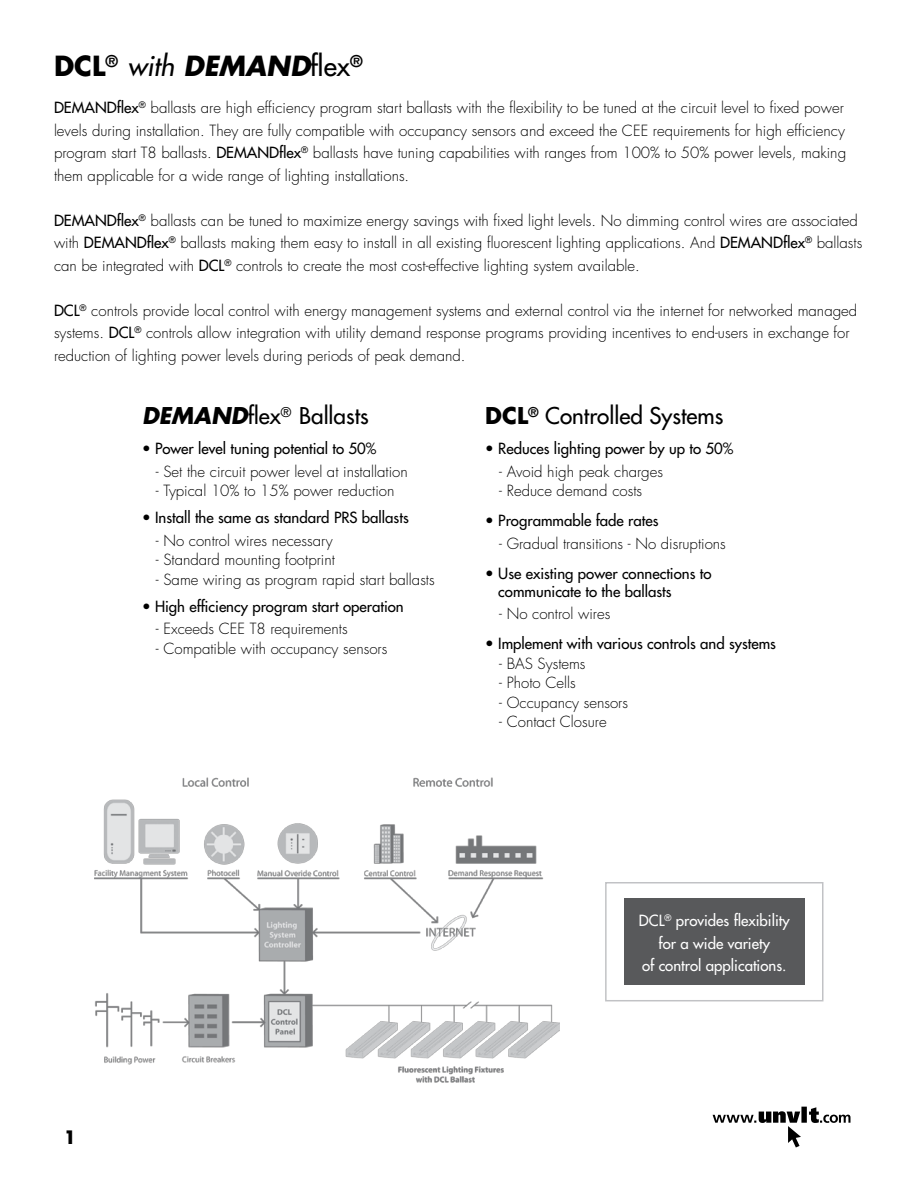
<style>
.page{position:relative;width:918px;height:1188px;background:#fff}
.page>*{position:absolute;margin:0;border:0;box-sizing:border-box;transform-origin:0 0}
.t1{font:italic 700 27px "Futura";color:#000}
.t2{font:22.5px "Futura";color:#000}
.t3{font:700 18px "Futura";color:#000}
.t4{font:300 15px/22.5px "Futura";color:#000}
.t5{font:15px/18px "Futura";color:#000}
.t6{font:15px/22.5px "Futura";color:#fff;text-align:center}
.s1{font-style:normal}
.s2{font-weight:400}
.s3{font-weight:400;font-style:normal}
.s4{font-weight:700;font-style:italic}
.s5{font-weight:700}
</style>
<div class="page">
<svg style="left:713px;top:1107px;width:137px;height:41px"></svg>
<img style="left:94px;top:777px;width:466px;height:306px">
<div style="left:605px;top:882px;width:219px;height:119px;border:2px solid #a7a9ac"></div>
<div style="left:624px;top:899px;width:181px;height:86px;background:#58595b"></div>
<h1 class="t1" style="left:54px;top:47px;width:310px"><span class="s1">DCL</span><sup>®</sup> <span class="s2">with</span> DEMAND<span class="s3">flex</span><sup>®</sup></h1>
<p class="t4" style="left:54px;top:97px;width:794px"><span class="s2">DEMANDflex</span><sup>®</sup> ballasts are high efficiency program start ballasts with the flexibility to be tuned at the circuit level to fixed power levels during installation. They are fully compatible with occupancy sensors and exceed the CEE requirements for high efficiency program start T8 ballasts. <span class="s2">DEMANDflex</span><sup>®</sup> ballasts have tuning capabilities with ranges from 100% to 50% power levels, making them applicable for a wide range of lighting installations.</p>
<p class="t4" style="left:54px;top:209px;width:810px"><span class="s2">DEMANDflex</span><sup>®</sup> ballasts can be tuned to maximize energy savings with fixed light levels. No dimming control wires are associated with <span class="s2">DEMANDflex</span><sup>®</sup> ballasts making them easy to install in all existing fluorescent lighting applications. And <span class="s2">DEMANDflex</span><sup>®</sup> ballasts can be integrated with <span class="s2">DCL</span><sup>®</sup> controls to create the most cost-effective lighting system available.</p>
<p class="t4" style="left:54px;top:299px;width:805px"><span class="s2">DCL</span><sup>®</sup> controls provide local control with energy management systems and external control via the internet for networked managed systems. <span class="s2">DCL</span><sup>®</sup> controls allow integration with utility demand response programs providing incentives to end-users in exchange for reduction of lighting power levels during periods of peak demand.</p>
<h2 class="t2" style="left:142px;top:401px;width:228px"><span class="s4">DEMAND</span>flex<sup>®</sup> Ballasts</h2>
<p class="t5" style="left:142px;top:439px;width:236px">• Power level tuning potential to 50%</p>
<p class="t4" style="left:156px;top:460px;width:253px">- Set the circuit power level at installation</p>
<p class="t4" style="left:156px;top:480px;width:240px">- Typical 10% to 15% power reduction</p>
<p class="t5" style="left:142px;top:508px;width:268px">• Install the same as standard PRS ballasts</p>
<p class="t4" style="left:156px;top:529px;width:178px">- No control wires necessary</p>
<p class="t4" style="left:156px;top:549px;width:180px">- Standard mounting footprint</p>
<p class="t4" style="left:156px;top:568px;width:280px">- Same wiring as program rapid start ballasts</p>
<p class="t5" style="left:142px;top:597px;width:263px">• High efficiency program start operation</p>
<p class="t4" style="left:156px;top:618px;width:193px">- Exceeds CEE T8 requirements</p>
<p class="t4" style="left:156px;top:637px;width:233px">- Compatible with occupancy sensors</p>
<h2 class="t2" style="left:485px;top:401px;width:240px"><span class="s5">DCL</span><sup>®</sup> Controlled Systems</h2>
<p class="t5" style="left:485px;top:439px;width:250px">• Reduces lighting power by up to 50%</p>
<p class="t4" style="left:499px;top:460px;width:165px">- Avoid high peak charges</p>
<p class="t4" style="left:499px;top:480px;width:144px">- Reduce demand costs</p>
<p class="t5" style="left:485px;top:511px;width:175px">• Programmable fade rates</p>
<p class="t4" style="left:499px;top:532px;width:228px">- Gradual transitions - No disruptions</p>
<p class="t5" style="left:498px;top:564px;width:215px;text-indent:-13px">• Use existing power connections to communicate to the ballasts</p>
<p class="t4" style="left:499px;top:603px;width:113px">- No control wires</p>
<p class="t5" style="left:485px;top:634px;width:292px">• Implement with various controls and systems</p>
<p class="t4" style="left:499px;top:652px;width:88px">- BAS Systems</p>
<p class="t4" style="left:499px;top:672px;width:78px">- Photo Cells</p>
<p class="t4" style="left:499px;top:691px;width:130px">- Occupancy sensors</p>
<p class="t4" style="left:499px;top:711px;width:109px">- Contact Closure</p>
<p class="t3" style="left:64px;top:1124px;width:14px">1</p>
<p class="t6" style="left:639px;top:909px;width:153px">DCL<sup>®</sup> provides flexibility for a wide variety<br>of control applications.</p>
</div>
